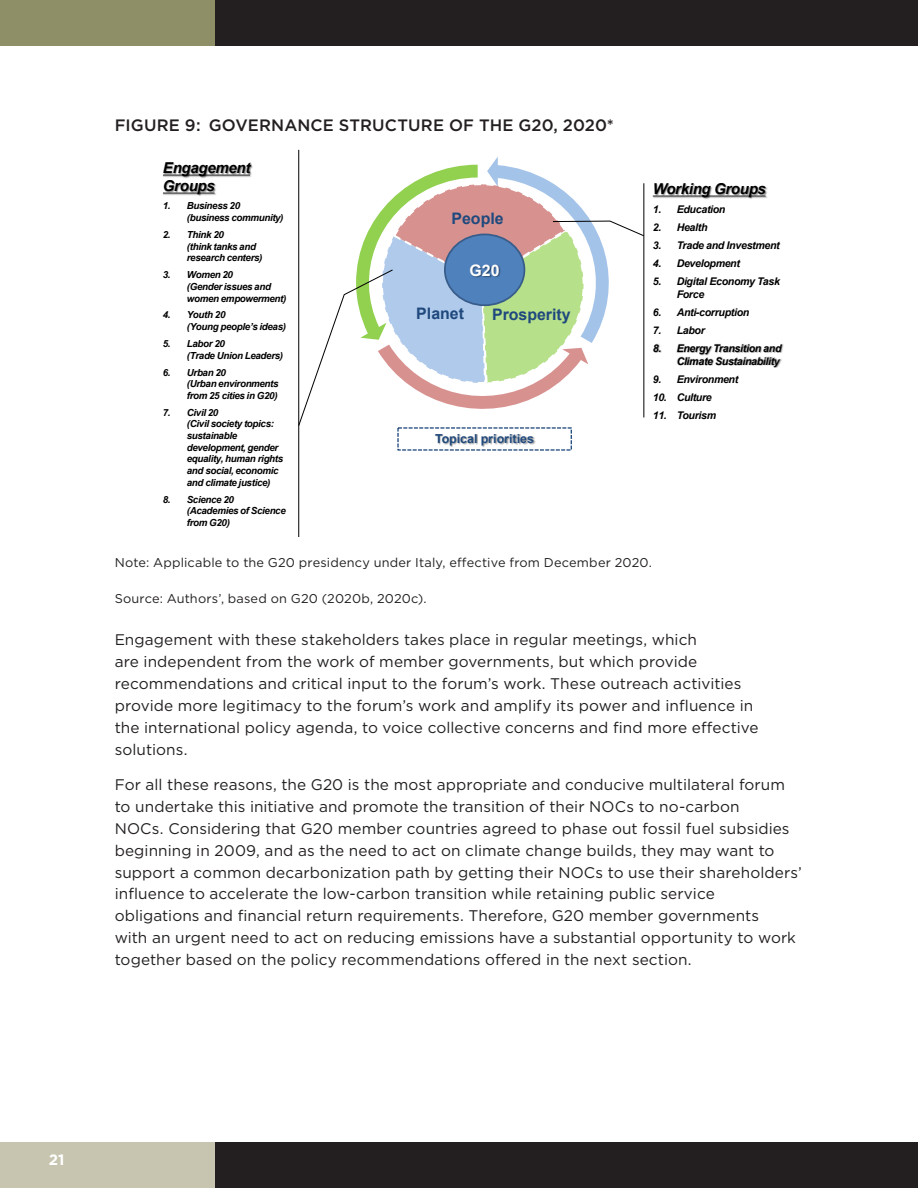
<style>
.page{position:relative;width:918px;height:1188px;background:#fff}
.page>*{position:absolute;margin:0;border:0;box-sizing:border-box;transform-origin:0 0}
.Heading_2{font:500 16.5px "Gotham";letter-spacing:.005em;color:#231f20}
.t1{font:700 15.9px "Arial";color:#1f497d}
.t2{font:700 15.9px "Arial";color:#fff}
.Body{font:15.3px/21.9px "Gotham";letter-spacing:.005em;color:#231f20}
.t3{font:italic 700 15px/18px "Arial";letter-spacing:-.02em;color:#000}
.t4{font:700 15px "Gotham";color:#fff}
.Table_Source{font:12.75px "Gotham";letter-spacing:.015em;color:#231f20}
.t5{font:700 12.45px "Arial";color:#1f497d}
.t6{font:italic 700 10.65px/12.8px "Arial";letter-spacing:-.03em;color:#000}
.t7{font:italic 700 9.75px/11.7px "Arial";letter-spacing:-.035em;color:#000}
</style>
<div class="page">
<div style="left:0;top:1143px;width:215px;height:45px;background:#c7c5af"></div>
<div style="left:0;top:0;width:215px;height:45px;background:#8e8f66"></div>
<div style="left:215px;top:1143px;width:703px;height:45px;background:#231f20"></div>
<div style="left:215px;top:0;width:703px;height:45px;background:#231f20"></div>
<hr style="left:644px;top:183px;width:1px;height:234px;background:#000">
<img style="left:644px;top:183px;width:124px;height:26px">
<img style="left:652px;top:195px;width:116px;height:3px">
<svg style="left:653px;top:196px;width:113px;height:1px"></svg>
<img style="left:653px;top:343px;width:9px;height:10px">
<img style="left:676px;top:343px;width:30px;height:8px">
<img style="left:706px;top:343px;width:78px;height:8px">
<img style="left:676px;top:351px;width:107px;height:17px">
<hr style="left:298px;top:150px;width:1px;height:387px;background:#000">
<svg style="left:298px;top:157px;width:346px;height:269px"></svg>
<img style="left:164px;top:162px;width:89px;height:12px">
<img style="left:226px;top:174px;width:26px;height:3px">
<svg style="left:226px;top:175px;width:24px;height:1px"></svg>
<img style="left:163px;top:172px;width:63px;height:24px">
<img style="left:163px;top:192px;width:54px;height:3px">
<svg style="left:163px;top:193px;width:52px;height:1px"></svg>
<div style="left:445px;top:234px;width:79px;height:71px;background:#4f81bd;border-radius:50%"></div>
<div style="left:444px;top:234px;width:81px;height:72px;border:2px solid #385d8a;border-radius:50%"></div>
<img style="left:470px;top:264px;width:11px;height:14px">
<img style="left:481px;top:264px;width:20px;height:14px">
<img style="left:427px;top:427px;width:116px;height:24px">
<p class="Heading_2" style="left:115px;top:114px;width:501px">FIGURE 9: GOVERNANCE STRUCTURE OF THE G20, 2020*</p>
<p class="t3" style="left:163px;top:160px;width:89px">Engagement<br>Groups</p>
<p class="t7" style="left:187px;top:201px;width:98px;text-indent:-24px">1. Business 20 (business community)</p>
<p class="t7" style="left:187px;top:229px;width:77px;text-indent:-24px">2. Think 20<br>(think tanks and research centers)</p>
<p class="t7" style="left:187px;top:269px;width:101px;text-indent:-24px">3. Women 20<br>(Gender issues and women empowerment)</p>
<p class="t7" style="left:187px;top:310px;width:101px;text-indent:-24px">4. Youth 20<br>(Young people’s ideas)</p>
<p class="t7" style="left:187px;top:338px;width:98px;text-indent:-24px">5. Labor 20<br>(Trade Union Leaders)</p>
<p class="t7" style="left:187px;top:367px;width:93px;text-indent:-24px">6. Urban 20<br>(Urban environments from 25 cities in G20)</p>
<p class="t7" style="left:187px;top:407px;width:98px;text-indent:-24px">7. Civil 20<br>(Civil society topics: sustainable development, gender equality, human rights and social, economic and climate justice)</p>
<p class="t7" style="left:187px;top:494px;width:100px;text-indent:-24px">8. Science 20 (Academies of Science from G20)</p>
<p class="t1" style="left:452px;top:208px;width:54px">People</p>
<p class="t2" style="left:470px;top:260px;width:32px">G20</p>
<p class="t1" style="left:416px;top:303px;width:49px">Planet</p>
<p class="t1" style="left:492px;top:304px;width:80px">Prosperity</p>
<p class="t5" style="left:435px;top:430px;width:100px">Topical priorities</p>
<p class="t3" style="left:653px;top:181px;width:115px">Working Groups</p>
<p class="t6" style="left:653px;top:204px;width:74px">1. Education</p>
<p class="t6" style="left:653px;top:222px;width:56px">2. Health</p>
<p class="t6" style="left:653px;top:240px;width:128px">3. Trade and Investment</p>
<p class="t6" style="left:653px;top:258px;width:89px">4. Development</p>
<p class="t6" style="left:677px;top:276px;width:105px;text-indent:-24px">5. Digital Economy Task<br>Force</p>
<p class="t6" style="left:653px;top:306px;width:98px">6. Anti-corruption</p>
<p class="t6" style="left:653px;top:324px;width:54px">7. Labor</p>
<p class="t6" style="left:653px;top:342px;width:130px;text-align:right">8. Energy Transition and<br>Climate Sustainability</p>
<p class="t6" style="left:653px;top:373px;width:87px">9. Environment</p>
<p class="t6" style="left:653px;top:391px;width:61px">10. Culture</p>
<p class="t6" style="left:653px;top:409px;width:65px">11. Tourism</p>
<p class="Table_Source" style="left:115px;top:555px;width:539px">Note: Applicable to the G20 presidency under Italy, effective from December 2020.</p>
<p class="Table_Source" style="left:115px;top:590px;width:313px">Source: Authors’, based on G20 (2020b, 2020c).</p>
<p class="Body" style="left:115px;top:628px;width:645px">Engagement with these stakeholders takes place in regular meetings, which<br>are independent from the work of member governments, but which provide recommendations and critical input to the forum’s work. These outreach activities provide more legitimacy to the forum’s work and amplify its power and influence in the international policy agenda, to voice collective concerns and find more effective solutions.</p>
<p class="Body" style="left:115px;top:773px;width:689px">For all these reasons, the G20 is the most appropriate and conducive multilateral forum to undertake this initiative and promote the transition of their NOCs to no-carbon<br>NOCs. Considering that G20 member countries agreed to phase out fossil fuel subsidies beginning in 2009, and as the need to act on climate change builds, they may want to support a common decarbonization path by getting their NOCs to use their shareholders’ influence to accelerate the low-carbon transition while retaining public service obligations and financial return requirements. Therefore, G20 member governments<br>with an urgent need to act on reducing emissions have a substantial opportunity to work together based on the policy recommendations offered in the next section.</p>
<p class="t4" style="left:49px;top:1150px;width:17px">21</p>
</div>
